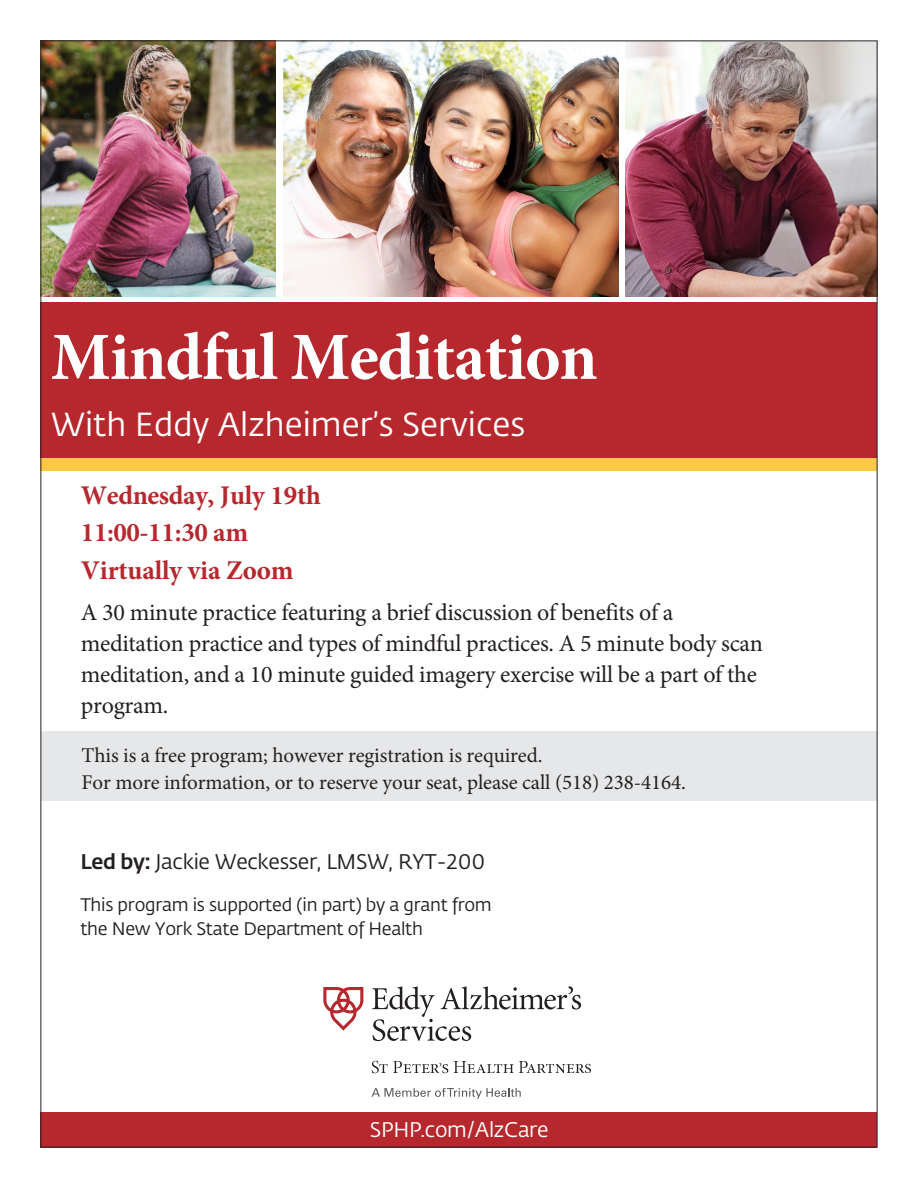
<style>
.page{position:relative;width:918px;height:1188px;background:#fff}
.page>*{position:absolute;margin:0;border:0;box-sizing:border-box;transform-origin:0 0}
.t1{font:700 67.5px "Minion Pro";letter-spacing:-.015em;color:#fff}
.t2{font:33px "Fedra Sans Pro";color:#fff}
.t3{font:700 27px/37.3px "Minion Pro";letter-spacing:-.005em;color:#b6282d}
.t4{font:24px/30.9px "Minion Pro";letter-spacing:-.015em;color:#231f20}
.t5{font:21px/27px "Minion Pro";letter-spacing:-.005em;color:#231f20}
.t6{font:21px "Fedra Sans Pro";letter-spacing:-.015em;color:#231f20}
.t7{font:21px "Fedra Sans Pro";letter-spacing:-.015em;color:#fff}
.t8{font:18px/24px "Fedra Sans Pro";letter-spacing:-.015em;color:#231f20}
.s1{font-weight:500}
</style>
<div class="page">
<img style="left:625px;top:42px;width:251px;height:255px">
<img style="left:42px;top:42px;width:233px;height:254px">
<div style="left:40px;top:1112px;width:838px;height:36px;background:#b6282d"></div>
<div style="left:41px;top:732px;width:837px;height:69px;background:#e6e7e9"></div>
<div style="left:40px;top:432px;width:838px;height:39px;background:#ffc746"></div>
<div style="left:40px;top:302px;width:838px;height:156px;background:#b6282d"></div>
<svg style="left:323px;top:987px;width:40px;height:44px"></svg>
<svg style="left:454px;top:1061px;width:137px;height:12px"></svg>
<svg style="left:372px;top:1061px;width:76px;height:12px"></svg>
<svg style="left:372px;top:986px;width:209px;height:55px"></svg>
<svg style="left:372px;top:1088px;width:149px;height:11px"></svg>
<img style="left:283px;top:42px;width:336px;height:255px">
<p class="t1" style="left:51px;top:316px;width:548px">Mindful Meditation</p>
<p class="t2" style="left:51px;top:402px;width:476px">With Eddy Alzheimer’s Services</p>
<p class="t3" style="left:81px;top:476px;width:242px">Wednesday, July 19th<br>11:00-11:30 am<br>Virtually via Zoom</p>
<p class="t4" style="left:81px;top:596px;width:684px">A 30 minute practice featuring a brief discussion of benefits of a meditation practice and types of mindful practices. A 5 minute body scan meditation, and a 10 minute guided imagery exercise will be a part of the program.</p>
<p class="t5" style="left:82px;top:741px;width:606px">This is a free program; however registration is required.<br>For more information, or to reserve your seat, please call (518) 238-4164.</p>
<p class="t6" style="left:80px;top:847px;width:407px"><span class="s1">Led by:</span> Jackie Weckesser, LMSW, RYT-200</p>
<p class="t8" style="left:80px;top:892px;width:413px">This program is supported (in part) by a grant from the New York State Department of Health</p>
<p class="t7" style="left:370px;top:1115px;width:180px">SPHP.com/AlzCare</p>
</div>
